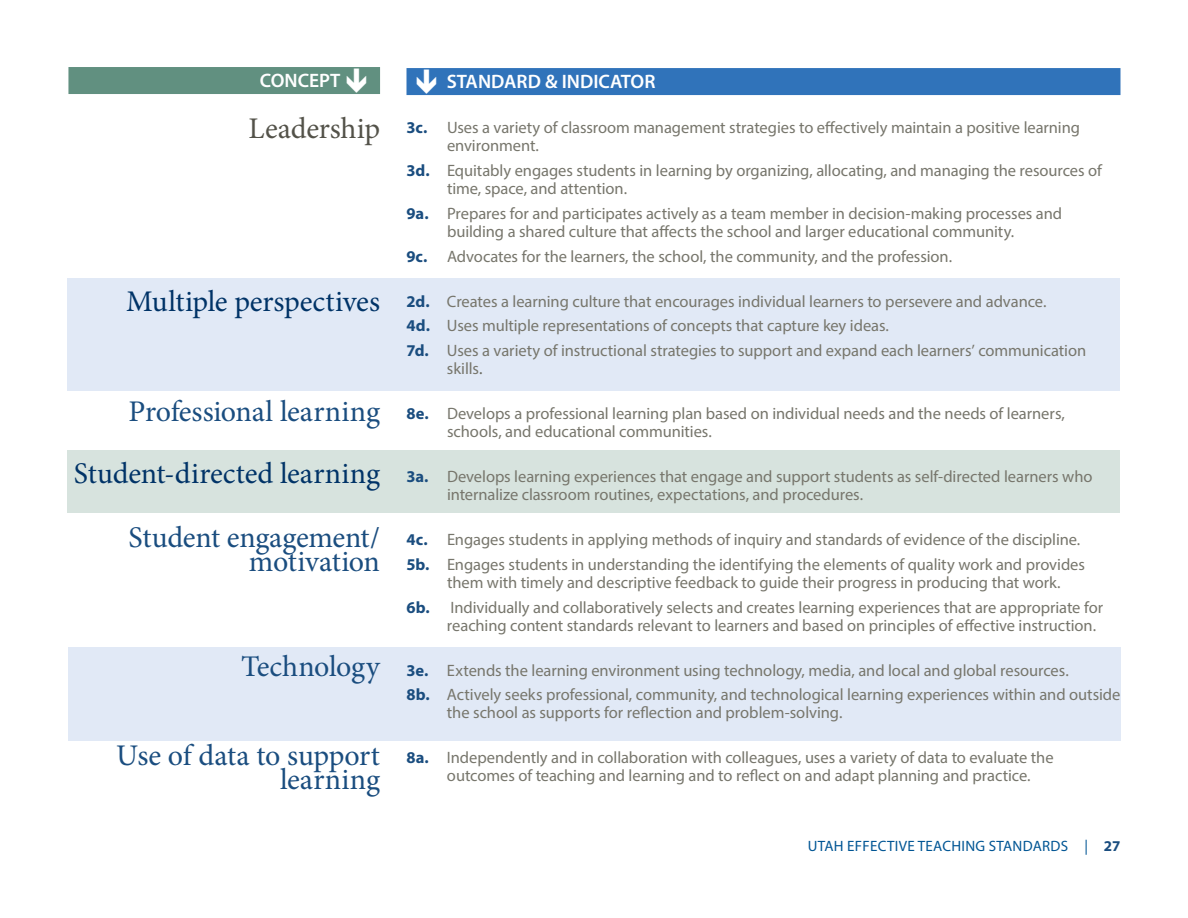
<style>
.page{position:relative;width:1188px;height:918px;background:#fff}
.page>*{position:absolute;margin:0;border:0;box-sizing:border-box;transform-origin:0 0}
.t1{font:30px/24px "Minion Pro";letter-spacing:-.01em;color:#1a4d7f;text-align:right}
.t2{font:30px "Minion Pro";letter-spacing:-.005em;color:#003367}
.t3{font:30px "Minion Pro";letter-spacing:-.005em;color:#535249}
.t4{font:600 19.5px "Myriad Pro";color:#fff}
.t5{font:16.5px/18px "Myriad Pro";letter-spacing:-.005em;color:#77766c}
.t6{font:15px "Myriad Pro";letter-spacing:.02em;color:#005594}
.s1{font-weight:700;color:#1a4d7f}
.s2{color:#66665c}
</style>
<div class="page">
<div style="left:68px;top:278px;width:1052px;height:113px;background:#e1e9f6"></div>
<div style="left:68px;top:450px;width:1052px;height:63px;background:#d7e3de"></div>
<div style="left:68px;top:647px;width:1052px;height:93px;background:#e1e9f6"></div>
<div style="left:406px;top:68px;width:714px;height:27px;background:#3073ba"></div>
<div style="left:68px;top:67px;width:312px;height:27px;background:#619080"></div>
<p class="t4" style="left:260px;top:68px;width:82px">CONCEPT</p>
<h1 class="t3" style="left:249px;top:109px;width:133px">Leadership</h1>
<h1 class="t2" style="left:126px;top:281px;width:255px">Multiple perspectives</h1>
<h1 class="t1" style="left:128px;top:400px;width:253px">Professional learning</h1>
<h1 class="t2" style="left:74px;top:453px;width:308px">Student-directed learning</h1>
<h1 class="t1" style="left:129px;top:526px;width:253px">Student engagement/ motivation</h1>
<h1 class="t1" style="left:241px;top:655px;width:140px">Technology</h1>
<h1 class="t1" style="left:116px;top:744px;width:265px">Use of data to support learning</h1>
<p class="t4" style="left:447px;top:69px;width:210px">STANDARD &amp; INDICATOR</p>
<p class="t5" style="left:447px;top:119px;width:635px;text-indent:-41px"><span class="s1">3c.</span> Uses a variety of classroom management strategies to effectively maintain a positive learning environment.</p>
<p class="t5" style="left:447px;top:161px;width:656px;text-indent:-41px"><span class="s1">3d.</span> Equitably engages students in learning by organizing, allocating, and managing the resources of time, space, and attention.</p>
<p class="t5" style="left:406px;top:204px;width:657px;text-align:center"><span class="s1">9a.</span> Prepares for and participates actively as a team member in decision-making processes and building a shared culture that affects the school and larger educational community.</p>
<p class="t5" style="left:406px;top:247px;width:547px"><span class="s1">9c.</span> Advocates for the learners, the school, the community, and the profession.</p>
<p class="t5" style="left:406px;top:288px;width:681px;line-height:24.8px"><span class="s1">2d.</span> Creates a learning culture that encourages individual learners to persevere and advance.<br><span class="s1">4d.</span> Uses multiple representations of concepts that capture key ideas.<br><span class="s1">7d.</span> Uses a variety of instructional strategies to support and expand each learners’ communication</p>
<p class="t5" style="left:447px;top:359px;width:37px">skills<span class="s2">.</span></p>
<p class="t5" style="left:447px;top:404px;width:619px;text-indent:-41px"><span class="s1">8e.</span> Develops a professional learning plan based on individual needs and the needs of learners, schools, and educational communities.</p>
<p class="t5" style="left:447px;top:467px;width:647px;text-indent:-41px"><span class="s1">3a.</span> Develops learning experiences that engage and support students as self-directed learners who internalize classroom routines, expectations, and procedures.</p>
<p class="t5" style="left:406px;top:527px;width:680px;line-height:24.8px"><span class="s1">4c.</span> Engages students in applying methods of inquiry and standards of evidence of the discipline.<br><span class="s1">5b.</span> Engages students in understanding the identifying the elements of quality work and provides</p>
<p class="t5" style="left:406px;top:570px;width:698px;line-height:24.8px;text-align:center">them with timely and descriptive feedback to guide their progress in producing that work.<br><span class="s1">6b.</span> Individually and collaboratively selects and creates learning experiences that are appropriate for</p>
<p class="t5" style="left:447px;top:616px;width:651px">reaching content standards relevant to learners and based on principles of effective instruction.</p>
<p class="t5" style="left:406px;top:657px;width:716px;line-height:24.8px"><span class="s1">3e.</span> Extends the learning environment using technology, media, and local and global resources.<br><span class="s1">8b.</span> Actively seeks professional, community, and technological learning experiences within and outside</p>
<p class="t5" style="left:447px;top:704px;width:397px">the school as supports for reflection and problem-solving.</p>
<p class="t5" style="left:447px;top:749px;width:608px;text-indent:-41px"><span class="s1">8a.</span> Independently and in collaboration with colleagues, uses a variety of data to evaluate the outcomes of teaching and learning and to reflect on and adapt planning and practice.</p>
<p class="t6" style="left:808px;top:837px;width:314px">UTAH EFFECTIVE TEACHING STANDARDS | <span class="s1">27</span></p>
</div>
